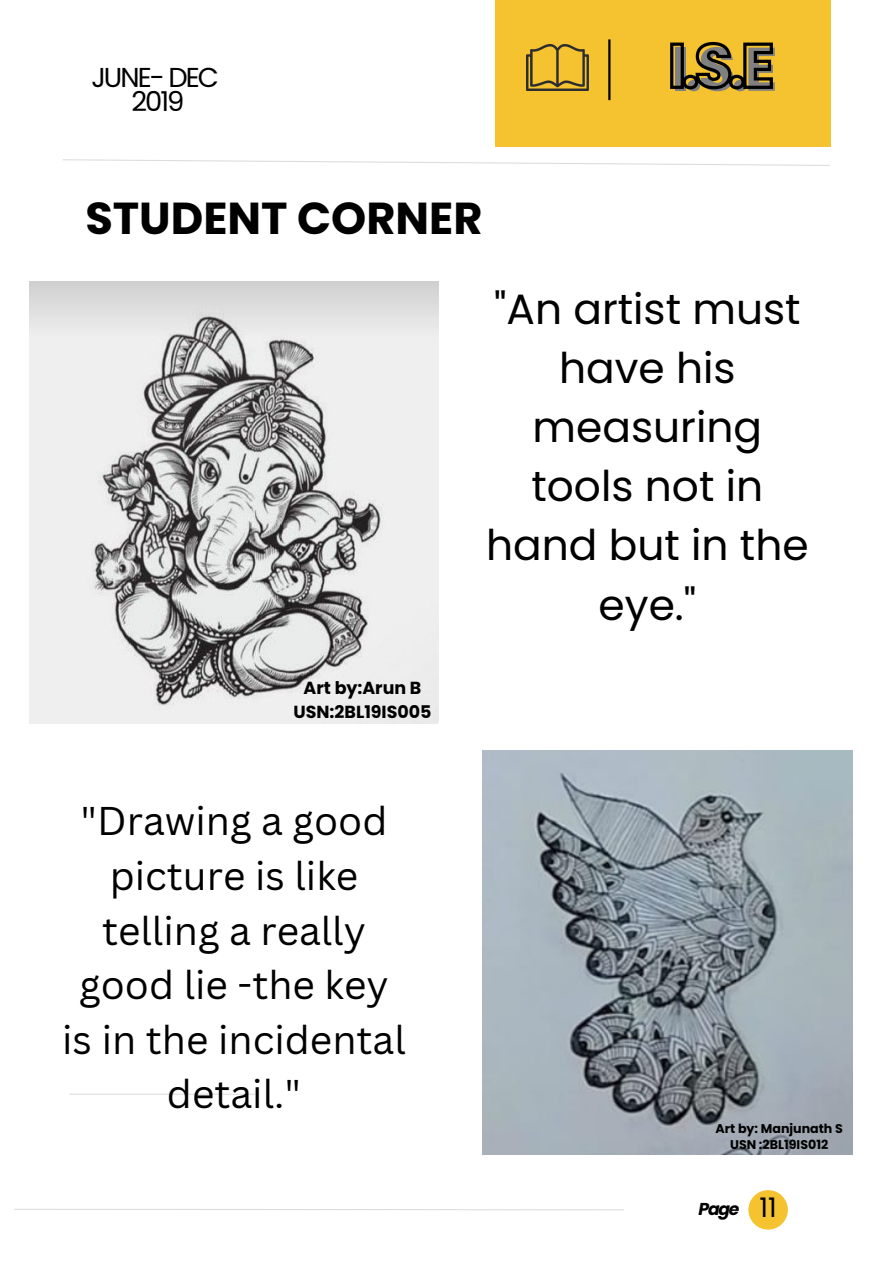
<style>
.page{position:relative;width:893px;height:1264px;background:#fff}
.page>*{position:absolute;margin:0;border:0;box-sizing:border-box;transform-origin:0 0}
.t1{font:700 61.5px "Poppins";color:#808080}
.t2{font:700 44.7px "Poppins";color:#000}
.t3{font:42.3px/59.1px "Poppins";color:#000;text-align:center}
.t4{font:39px/54.6px "Canva Sans";color:#000;text-align:center}
.t5{font:27.3px "Poppins";letter-spacing:-.07em;color:#000}
.t6{font:27px "Poppins";color:#000}
.t7{font:700 17.4px "Poppins";color:#000}
.t8{font:italic 700 17.25px "Poppins";color:#000}
.t9{font:700 12.6px "Poppins";color:#000}
</style>
<div class="page">
<div style="left:495px;top:0;width:335px;height:147px;background:#f5c32f"></div>
<img style="left:526px;top:45px;width:62px;height:46px">
<hr style="left:608px;top:39px;width:2px;height:61px;background:#000">
<svg style="left:63px;top:159px;width:767px;height:7px"></svg>
<svg style="left:14px;top:1209px;width:610px;height:1px"></svg>
<hr style="left:69px;top:1093px;width:186px;height:1px;background:#000">
<div style="left:748px;top:1190px;width:39px;height:39px;background:#f5c32f;border-radius:50%"></div>
<img style="left:30px;top:282px;width:408px;height:441px">
<img style="left:482px;top:750px;width:370px;height:404px">
<svg style="left:670px;top:41px;width:103px;height:49px"></svg>
<p class="t5" style="left:91px;top:58px;width:129px">JUNE- DEC</p>
<p class="t5" style="left:131px;top:82px;width:55px">2019</p>
<p class="t1" style="left:671px;top:26px;width:108px">I.S.E</p>
<p class="t2" style="left:85px;top:187px;width:399px">STUDENT CORNER</p>
<p class="t7" style="left:303px;top:676px;width:119px">Art by:Arun B</p>
<p class="t7" style="left:293px;top:699px;width:139px">USN:2BL19IS005</p>
<p class="t3" style="left:486px;top:279px;width:324px">"An artist must have his measuring tools not in hand but in the eye."</p>
<p class="t4" style="left:62px;top:793px;width:345px">"Drawing a good picture is like telling a really good lie -the key is in the incidental detail."</p>
<p class="t9" style="left:715px;top:1119px;width:129px">Art by: Manjunath S</p>
<p class="t9" style="left:730px;top:1136px;width:100px">USN :2BL19IS012</p>
<p class="t8" style="left:698px;top:1196px;width:42px">Page</p>
<p class="t6" style="left:759px;top:1188px;width:19px">11</p>
</div>
